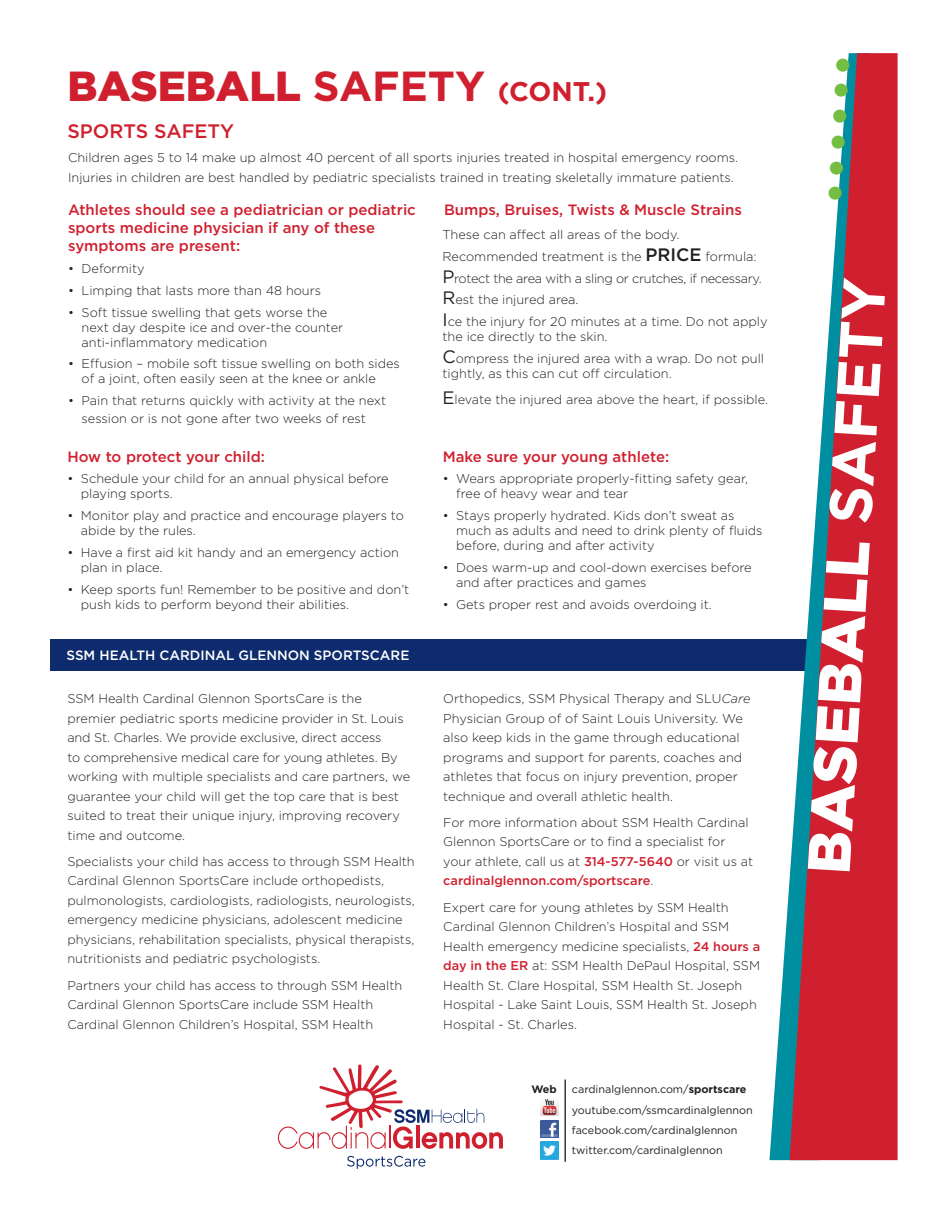
<style>
.page{position:relative;width:945px;height:1215px;background:#fff}
.page>*{position:absolute;margin:0;border:0;box-sizing:border-box;transform-origin:0 0}
.t1{font:900 60px "Gotham";color:#fff}
.t2{font:900 42px "Gotham";color:#d0202f}
.t3{font:500 19.5px "Gotham";color:#d0202f}
.copy{font:500 15px/18px "Gotham";color:#d0202f}
.t4{font:500 13.5px "Gotham";color:#fff}
.small_copy{font:300 12.75px/19.5px "Gotham";color:#231f20}
.copy-2{font:300 12.75px/15px "Gotham";color:#231f20}
.copy-3{font:300 12.75px "Gotham";letter-spacing:-.025em;color:#231f20}
.t5{font:10.8px "Gotham";color:#231f20}
.t6{font:700 10.8px "Gotham";color:#231f20}
.s1{font-weight:700}
.s2{font-weight:700;font-size:27px}
.s3{font-weight:500;font-size:18px}
.s4{font-weight:400;font-size:18px}
.s5{font-style:italic}
.s6{font-weight:500;color:#d0202f}
</style>
<div class="page">
<div style="left:50px;top:639px;width:774px;height:32px;background:#0d2b6d"></div>
<svg style="left:770px;top:874px;width:20px;height:286px"></svg>
<svg style="left:790px;top:53px;width:108px;height:1107px;fill:#d0202f"></svg>
<img style="left:541px;top:1120px;width:17px;height:17px">
<img style="left:541px;top:1142px;width:17px;height:17px">
<img style="left:541px;top:1099px;width:17px;height:17px">
<hr style="left:565px;top:1080px;width:1px;height:82px;background:#231f20">
<svg style="left:278px;top:1065px;width:225px;height:84px"></svg>
<svg style="left:347px;top:1156px;width:78px;height:13px"></svg>
<svg style="left:828px;top:58px;width:22px;height:142px"></svg>
<p class="t2" style="left:68px;top:57px;width:541px">BASEBALL <span class="s1">SAFETY</span> <span class="s2">(CONT.)</span></p>
<p class="t3" style="left:67px;top:118px;width:168px">SPORTS SAFETY</p>
<p class="copy-2" style="left:68px;top:148px;width:672px;line-height:19.5px">Children ages 5 to 14 make up almost 40 percent of all sports injuries treated in hospital emergency rooms.<br>Injuries in children are best handled by pediatric specialists trained in treating skeletally immature patients.</p>
<p class="copy" style="left:68px;top:201px;width:349px">Athletes should see a pediatrician or pediatric sports medicine physician if any of these symptoms are present:</p>
<p class="small_copy" style="left:68px;top:259px;width:78px">• Deformity</p>
<p class="small_copy" style="left:68px;top:280px;width:255px">• Limping that lasts more than 48 hours</p>
<p class="small_copy" style="left:82px;top:304px;width:263px;line-height:15px;text-indent:-14px">• Soft tissue swelling that gets worse the next day despite ice and over-the counter anti-inflammatory medication</p>
<p class="small_copy" style="left:82px;top:356px;width:320px;line-height:15px;text-indent:-14px">• Effusion – mobile soft tissue swelling on both sides of a joint, often easily seen at the knee or ankle</p>
<p class="small_copy" style="left:68px;top:391px;width:320px;line-height:18px;text-align:center">• Pain that returns quickly with activity at the next session or is not gone after two weeks of rest</p>
<p class="copy" style="left:67px;top:447px;width:199px">How to protect your child:</p>
<p class="small_copy" style="left:81px;top:471px;width:309px;line-height:15px;text-indent:-14px">• Schedule your child for an annual physical before playing sports.</p>
<p class="small_copy" style="left:81px;top:508px;width:325px;line-height:15px;text-indent:-14px">• Monitor play and practice and encourage players to abide by the rules.</p>
<p class="small_copy" style="left:81px;top:545px;width:320px;line-height:15px;text-indent:-14px">• Have a first aid kit handy and an emergency action plan in place.</p>
<p class="small_copy" style="left:81px;top:581px;width:330px;line-height:15px;text-indent:-14px">• Keep sports fun! Remember to be positive and don’t push kids to perform beyond their abilities.</p>
<p class="t4" style="left:67px;top:646px;width:344px">SSM HEALTH CARDINAL GLENNON SPORTSCARE</p>
<p class="small_copy" style="left:67px;top:689px;width:344px">SSM Health Cardinal Glennon SportsCare is the premier pediatric sports medicine provider in St. Louis and St. Charles. We provide exclusive, direct access<br>to comprehensive medical care for young athletes. By working with multiple specialists and care partners, we guarantee your child will get the top care that is best suited to treat their unique injury, improving recovery time and outcome.</p>
<p class="small_copy" style="left:67px;top:851px;width:349px">Specialists your child has access to through SSM Health Cardinal Glennon SportsCare include orthopedists, pulmonologists, cardiologists, radiologists, neurologists, emergency medicine physicians, adolescent medicine physicians, rehabilitation specialists, physical therapists, nutritionists and pediatric psychologists.</p>
<p class="small_copy" style="left:67px;top:975px;width:336px">Partners your child has access to through SSM Health<br>Cardinal Glennon SportsCare include SSM Health<br>Cardinal Glennon Children’s Hospital, SSM Health</p>
<p class="copy" style="left:444px;top:201px;width:299px">Bumps, Bruises, Twists &amp; Muscle Strains</p>
<p class="copy-2" style="left:443px;top:227px;width:238px">These can affect all areas of the body.</p>
<p class="copy-2" style="left:443px;top:249px;width:316px">Recommended treatment is the <span class="s3">PRICE</span> formula:</p>
<p class="copy-3" style="left:443px;top:270px;width:321px"><span class="s4">P</span>rotect the area with a sling or crutches, if necessary.</p>
<p class="copy-2" style="left:443px;top:292px;width:138px"><span class="s4">R</span>est the injured area.</p>
<p class="copy-2" style="left:443px;top:314px;width:327px"><span class="s4">I</span>ce the injury for 20 minutes at a time. Do not apply the ice directly to the skin.</p>
<p class="copy-2" style="left:443px;top:351px;width:323px"><span class="s4">C</span>ompress the injured area with a wrap. Do not pull tightly, as this can cut off circulation.</p>
<p class="copy-2" style="left:443px;top:392px;width:327px"><span class="s4">E</span>levate the injured area above the heart, if possible.</p>
<p class="copy" style="left:443px;top:447px;width:228px">Make sure your young athlete:</p>
<p class="small_copy" style="left:456px;top:471px;width:293px;line-height:15px;text-indent:-14px">• Wears appropriate properly-fitting safety gear, free of heavy wear and tear</p>
<p class="small_copy" style="left:456px;top:508px;width:308px;line-height:15px;text-indent:-14px">• Stays properly hydrated. Kids don’t sweat as much as adults and need to drink plenty of fluids before, during and after activity</p>
<p class="small_copy" style="left:456px;top:560px;width:297px;line-height:15px;text-indent:-14px">• Does warm-up and cool-down exercises before and after practices and games</p>
<p class="small_copy" style="left:443px;top:594px;width:271px">• Gets proper rest and avoids overdoing it.</p>
<p class="small_copy" style="left:443px;top:689px;width:309px">Orthopedics, SSM Physical Therapy and SLU<span class="s5">Care </span>Physician Group of of Saint Louis University. We also keep kids in the game through educational programs and support for parents, coaches and athletes that focus on injury prevention, proper technique and overall athletic health.</p>
<p class="small_copy" style="left:443px;top:812px;width:311px">For more information about SSM Health Cardinal Glennon SportsCare or to find a specialist for your athlete, call us at <span class="s6">314-577-5640</span> or visit us at <span class="s6">cardinalglennon.com/sportscare</span>.</p>
<p class="small_copy" style="left:443px;top:897px;width:319px">Expert care for young athletes by SSM Health Cardinal Glennon Children’s Hospital and SSM Health emergency medicine specialists, <span class="s6">24 hours a day in the ER</span> at: SSM Health DePaul Hospital, SSM Health St. Clare Hospital, SSM Health St. Joseph Hospital - Lake Saint Louis, SSM Health St. Joseph Hospital - St. Charles.</p>
<p class="t6" style="left:531px;top:1082px;width:27px">Web</p>
<p class="t5" style="left:572px;top:1083px;width:176px">cardinalglennon.com/<span class="s1">sportscare</span></p>
<p class="t5" style="left:572px;top:1103px;width:182px">youtube.com/ssmcardinalglennon</p>
<p class="t5" style="left:572px;top:1123px;width:167px">facebook.com/cardinalglennon</p>
<p class="t5" style="left:572px;top:1143px;width:152px">twitter.com/cardinalglennon</p>
<p class="t1" style="left:788px;top:872px;width:598px;rotate:-87deg">BASEBALL <span class="s1">SAFETY</span></p>
</div>
